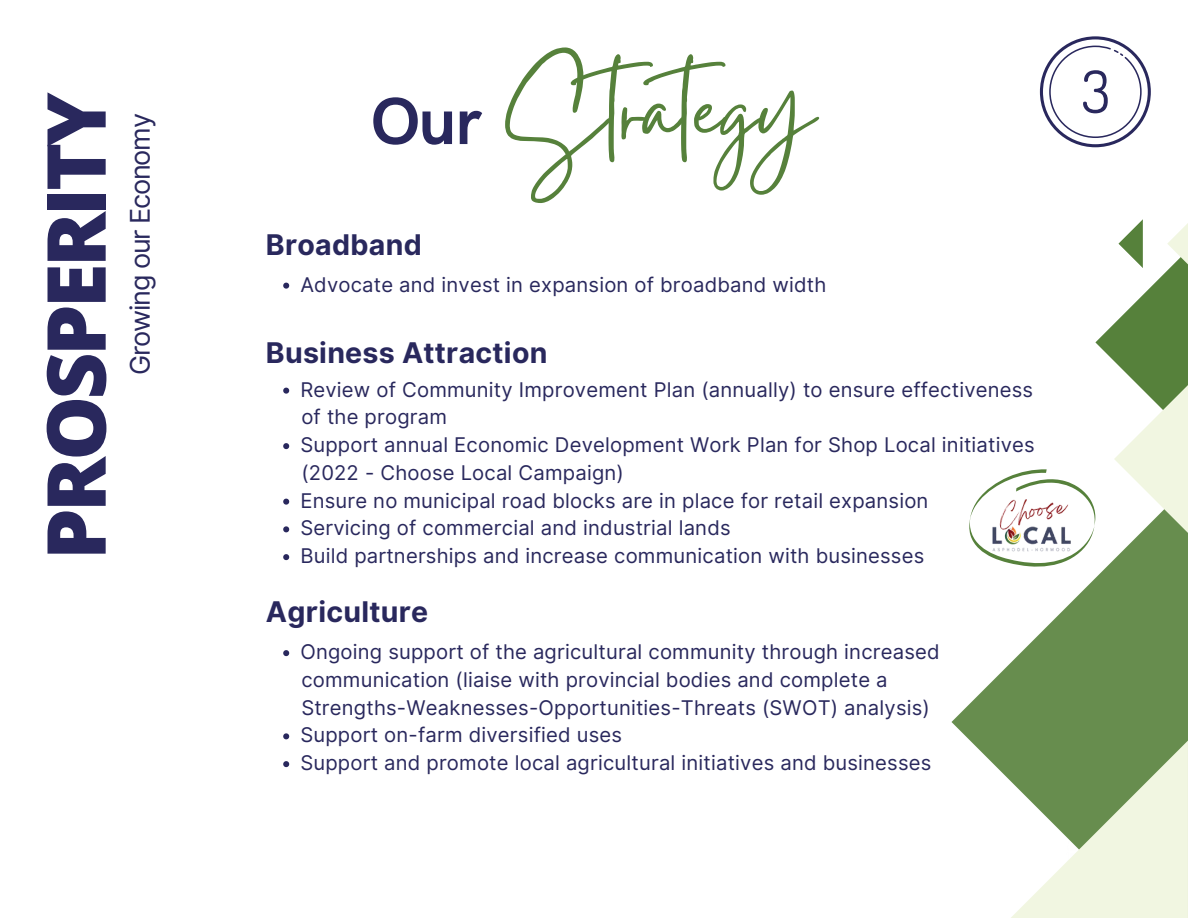
<style>
.page{position:relative;width:1188px;height:918px;background:#fff}
.page>*{position:absolute;margin:0;border:0;box-sizing:border-box;transform-origin:0 0}
.t1{font:127.5px "Gistesy";color:#56813b}
.t2{font:800 81.45px "Open Sans";letter-spacing:-.045em;color:#29285d}
.t3{font:700 66.75px "HK Grotesk";color:#29285d}
.t4{font:700 28.5px "Inter";letter-spacing:.01em;color:#29285d}
.t5{font:27.15px "Inter";letter-spacing:-.045em;color:#29285d}
.t6{font:20.25px "Inter";letter-spacing:.01em;color:#29285d}
</style>
<div class="page">
<svg style="left:283px;top:283px;width:6px;height:6px"></svg>
<svg style="left:283px;top:388px;width:6px;height:6px"></svg>
<svg style="left:283px;top:443px;width:6px;height:6px"></svg>
<svg style="left:283px;top:499px;width:6px;height:6px"></svg>
<svg style="left:283px;top:526px;width:6px;height:6px"></svg>
<svg style="left:283px;top:554px;width:6px;height:6px"></svg>
<svg style="left:283px;top:650px;width:6px;height:6px"></svg>
<svg style="left:283px;top:733px;width:6px;height:6px"></svg>
<svg style="left:283px;top:761px;width:6px;height:6px"></svg>
<svg style="left:951px;top:636px;width:237px;height:146px;fill:#678d4e"></svg>
<svg style="left:1011px;top:741px;width:177px;height:177px;background:#c2d2b1"></svg>
<svg style="left:1040px;top:36px;width:111px;height:111px"></svg>
<svg style="left:969px;top:219px;width:219px;height:417px"></svg>
<img style="left:992px;top:499px;width:80px;height:53px">
<p class="t2" style="left:19px;top:560px;width:469px;rotate:-90deg">PROSPERITY</p>
<p class="t5" style="left:124px;top:375px;width:263px;rotate:-90deg">Growing our Economy</p>
<p class="t3" style="left:371px;top:84px;width:112px">Our</p>
<p class="t1" style="left:505px;top:21px;width:311px">Strategy</p>
<h2 class="t4" style="left:266px;top:227px;width:157px">Broadband</h2>
<h5 class="t6" style="left:300px;top:272px;width:528px">Advocate and invest in expansion of broadband width</h5>
<h3 class="t4" style="left:266px;top:335px;width:283px">Business Attraction</h3>
<h1 class="t6" style="left:300px;top:377px;width:734px">Review of Community Improvement Plan (annually) to ensure effectiveness</h1>
<p class="t6" style="left:301px;top:405px;width:147px">of the program</p>
<h4 class="t6" style="left:300px;top:433px;width:736px">Support annual Economic Development Work Plan for Shop Local initiatives</h4>
<p class="t6" style="left:301px;top:460px;width:324px">(2022 - Choose Local Campaign)</p>
<h4 class="t6" style="left:300px;top:488px;width:630px">Ensure no municipal road blocks are in place for retail expansion</h4>
<p class="t6" style="left:300px;top:516px;width:432px">Servicing of commercial and industrial lands</p>
<p class="t6" style="left:300px;top:544px;width:625px">Build partnerships and increase communication with businesses</p>
<p class="t4" style="left:266px;top:594px;width:164px">Agriculture</p>
<p class="t6" style="left:300px;top:640px;width:641px">Ongoing support of the agricultural community through increased</p>
<p class="t6" style="left:301px;top:667px;width:588px">communication (liaise with provincial bodies and complete a</p>
<p class="t6" style="left:301px;top:695px;width:630px">Strengths-Weaknesses-Opportunities-Threats (SWOT) analysis)</p>
<p class="t6" style="left:300px;top:723px;width:323px">Support on-farm diversified uses</p>
<h4 class="t6" style="left:300px;top:751px;width:632px">Support and promote local agricultural initiatives and businesses</h4>
</div>
